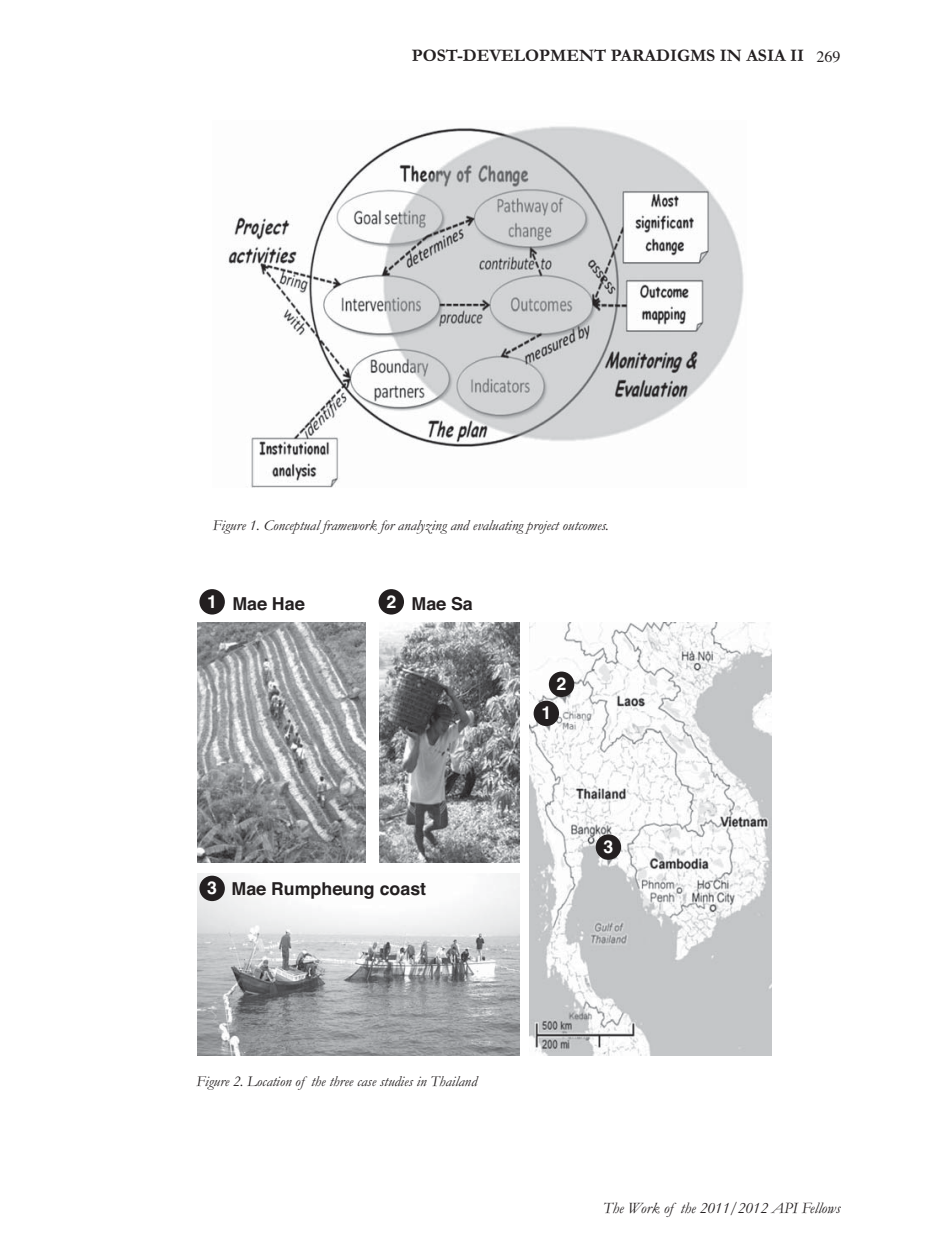
<style>
.page{position:relative;width:945px;height:1260px;background:#fff}
.page>*{position:absolute;margin:0;border:0;box-sizing:border-box;transform-origin:0 0}
.t1{font:700 17.85px "Garamond";color:#231f20}
.t2{font:700 17.85px "Helvetica";color:#231f20}
.t3{font:700 17.85px "Helvetica";color:#fff}
.t4{font:italic 15.92px "Garamond";color:#231f20}
.t5{font:15.92px "Times";color:#231f20}
.t6{font:italic 15.05px "Garamond";color:#231f20}
.s1{color:#fff}
</style>
<div class="page">
<img style="left:226px;top:126px;width:518px;height:362px">
<img style="left:529px;top:622px;width:243px;height:433px">
<img style="left:379px;top:622px;width:141px;height:241px">
<img style="left:198px;top:622px;width:168px;height:241px">
<img style="left:198px;top:873px;width:322px;height:182px">
<div style="left:534px;top:701px;width:25px;height:25px;background:#231f20;border-radius:50%"></div>
<div style="left:199px;top:589px;width:26px;height:26px;background:#231f20;border-radius:50%"></div>
<div style="left:379px;top:589px;width:25px;height:26px;background:#231f20;border-radius:50%"></div>
<div style="left:549px;top:672px;width:25px;height:25px;background:#231f20;border-radius:50%"></div>
<div style="left:596px;top:834px;width:25px;height:26px;background:#231f20;border-radius:50%"></div>
<div style="left:199px;top:876px;width:26px;height:25px;background:#231f20;border-radius:50%"></div>
<p class="t1" style="left:412px;top:49px;width:394px">POST-DEVELOPMENT PARADIGMS IN ASIA II</p>
<p class="t5" style="left:816px;top:51px;width:26px">269</p>
<p class="t6" style="left:213px;top:521px;width:397px">Figure 1. Conceptual framework for analyzing and evaluating project outcomes.</p>
<p class="t3" style="left:207px;top:595px;width:11px">1</p>
<p class="t3" style="left:386px;top:595px;width:11px">2</p>
<p class="t2" style="left:232px;top:597px;width:74px">Mae Hae</p>
<p class="t2" style="left:412px;top:597px;width:63px">Mae Sa</p>
<p class="t2" style="left:207px;top:882px;width:221px"><span class="s1">3</span> Mae Rumpheung coast</p>
<p class="t3" style="left:541px;top:706px;width:11px">1</p>
<p class="t3" style="left:557px;top:677px;width:11px">2</p>
<p class="t3" style="left:604px;top:840px;width:11px">3</p>
<p class="t6" style="left:197px;top:1077px;width:282px">Figure 2. Location of the three case studies in Thailand</p>
<p class="t4" style="left:603px;top:1202px;width:239px">The Work of the 2011/2012 API Fellows</p>
</div>
